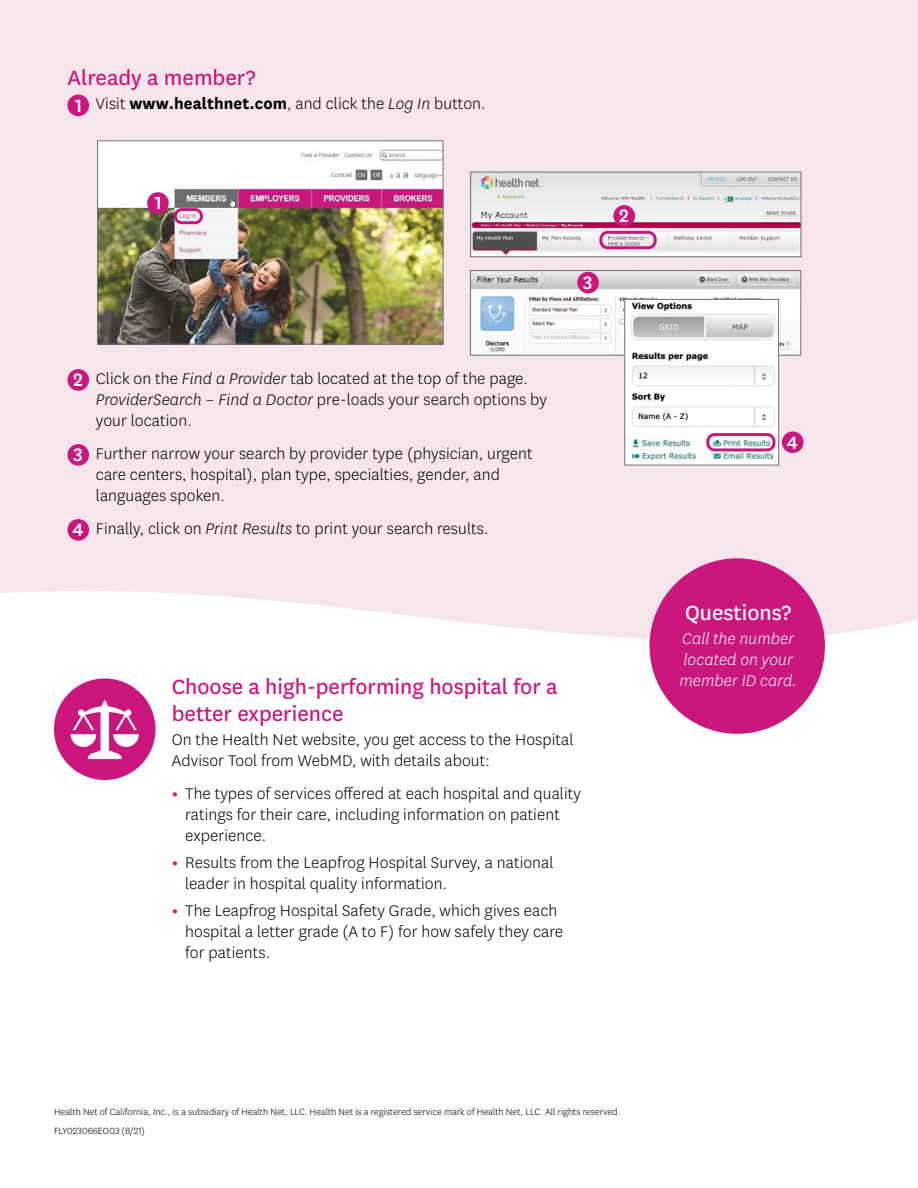
<style>
.page{position:relative;width:918px;height:1188px;background:#fff}
.page>*{position:absolute;margin:0;border:0;box-sizing:border-box;transform-origin:0 0}
.t1{font:24px/27px "Centene Sans";color:#cb177d}
.t2{font:24px "Centene Sans";color:#fff}
.t3{font:500 21px "Centene Sans";color:#fff}
.t4{font:300 18px/21px "Centene Sans";letter-spacing:.005em;color:#000}
.t5{font:italic 300 18px/21px "Centene Sans";letter-spacing:.005em;color:#fff}
.t6{font:300 10.5px "Centene Sans";color:#000}
.s1{font-weight:500;font-size:21px;color:#fff}
.s2{font-weight:700}
.s3{font-style:italic}
.s4{font-weight:700;color:#cb177d}
</style>
<div class="page">
<div style="left:0;top:0;width:918px;height:651px;background:#f6e6ec"></div>
<div style="left:68px;top:95px;width:21px;height:21px;background:#cb177d;border-radius:50%"></div>
<div style="left:68px;top:444px;width:21px;height:22px;background:#cb177d;border-radius:50%"></div>
<div style="left:68px;top:519px;width:21px;height:22px;background:#cb177d;border-radius:50%"></div>
<img style="left:99px;top:142px;width:342px;height:201px">
<div style="left:97px;top:140px;width:346px;height:205px;border:1px solid #6d6e71"></div>
<div style="left:174px;top:208px;width:29px;height:16px;border:3px solid #cb177d;border-radius:7px"></div>
<div style="left:147px;top:192px;width:22px;height:22px;background:#cb177d;border-radius:50%"></div>
<div style="left:68px;top:369px;width:21px;height:22px;background:#cb177d;border-radius:50%"></div>
<img style="left:472px;top:174px;width:327px;height:81px">
<div style="left:470px;top:172px;width:331px;height:85px;border:1px solid #6d6e71"></div>
<div style="left:599px;top:231px;width:58px;height:18px;border:3px solid #cb177d;border-radius:7px"></div>
<div style="left:613px;top:205px;width:22px;height:22px;background:#cb177d;border-radius:50%"></div>
<img style="left:472px;top:272px;width:327px;height:82px">
<div style="left:470px;top:270px;width:331px;height:86px;border:1px solid #6d6e71"></div>
<div style="left:577px;top:272px;width:22px;height:21px;background:#cb177d;border-radius:50%"></div>
<img style="left:626px;top:301px;width:151px;height:162px">
<div style="left:624px;top:299px;width:155px;height:166px;border:1px solid #6d6e71"></div>
<div style="left:706px;top:433px;width:69px;height:18px;border:3px solid #cb177d;border-radius:7px"></div>
<div style="left:782px;top:431px;width:22px;height:22px;background:#cb177d;border-radius:50%"></div>
<svg style="left:0;top:591px;width:918px;height:130px"></svg>
<div style="left:650px;top:558px;width:175px;height:176px;background:#cb177d;border-radius:50%"></div>
<div style="left:54px;top:678px;width:102px;height:102px;background:#cb177d;border-radius:50%"></div>
<svg style="left:71px;top:699px;width:68px;height:60px"></svg>
<h3 class="t1" style="left:68px;top:63px;width:190px">Already a member?</h3>
<p class="t4" style="left:75px;top:93px;width:412px"><span class="s1">1</span> Visit <span class="s2">www.healthnet.com</span>, and click the <span class="s3">Log In</span> button.</p>
<p class="t3" style="left:155px;top:189px;width:9px">1</p>
<p class="t4" style="left:96px;top:367px;width:453px;text-indent:-23px"><span class="s1">2</span> Click on the <span class="s3">Find a Provider</span> tab located at the top of the page.<br><span class="s3">ProviderSearch</span> – <span class="s3">Find a Doctor</span> pre-loads your search options by your location.</p>
<p class="t4" style="left:96px;top:442px;width:438px;text-indent:-23px"><span class="s1">3</span> Further narrow your search by provider type (physician, urgent care centers, hospital), plan type, specialties, gender, and languages spoken.</p>
<p class="t4" style="left:72px;top:517px;width:418px"><span class="s1">4</span> Finally, click on <span class="s3">Print Results</span> to print your search results.</p>
<p class="t3" style="left:583px;top:268px;width:11px">3</p>
<p class="t3" style="left:619px;top:202px;width:11px">2</p>
<h3 class="t1" style="left:172px;top:672px;width:387px">Choose a high-performing hospital for a better experience</h3>
<p class="t4" style="left:172px;top:729px;width:403px">On the Health Net website, you get access to the Hospital<br>Advisor Tool from WebMD, with details about:</p>
<p class="t4" style="left:185px;top:783px;width:397px;text-indent:-14px"><span class="s4">•</span> The types of services offered at each hospital and quality ratings for their care, including information on patient experience.</p>
<p class="t4" style="left:185px;top:852px;width:370px;text-indent:-14px"><span class="s4">•</span> Results from the Leapfrog Hospital Survey, a national leader in hospital quality information.</p>
<p class="t4" style="left:185px;top:900px;width:379px;text-indent:-14px"><span class="s4">•</span> The Leapfrog Hospital Safety Grade, which gives each hospital a letter grade (A to F) for how safely they care for patients.</p>
<p class="t3" style="left:787px;top:428px;width:13px">4</p>
<p class="t2" style="left:685px;top:597px;width:108px">Questions?</p>
<p class="t5" style="left:679px;top:628px;width:119px">Call the number located on your member ID card.</p>
<p class="t6" style="left:54px;top:1105px;width:568px">Health Net of California, Inc., is a subsidiary of Health Net, LLC. Health Net is a registered service mark of Health Net, LLC. All rights reserved.</p>
<p class="t6" style="left:54px;top:1124px;width:92px">FLY023066EO03 (8/21)</p>
</div>
